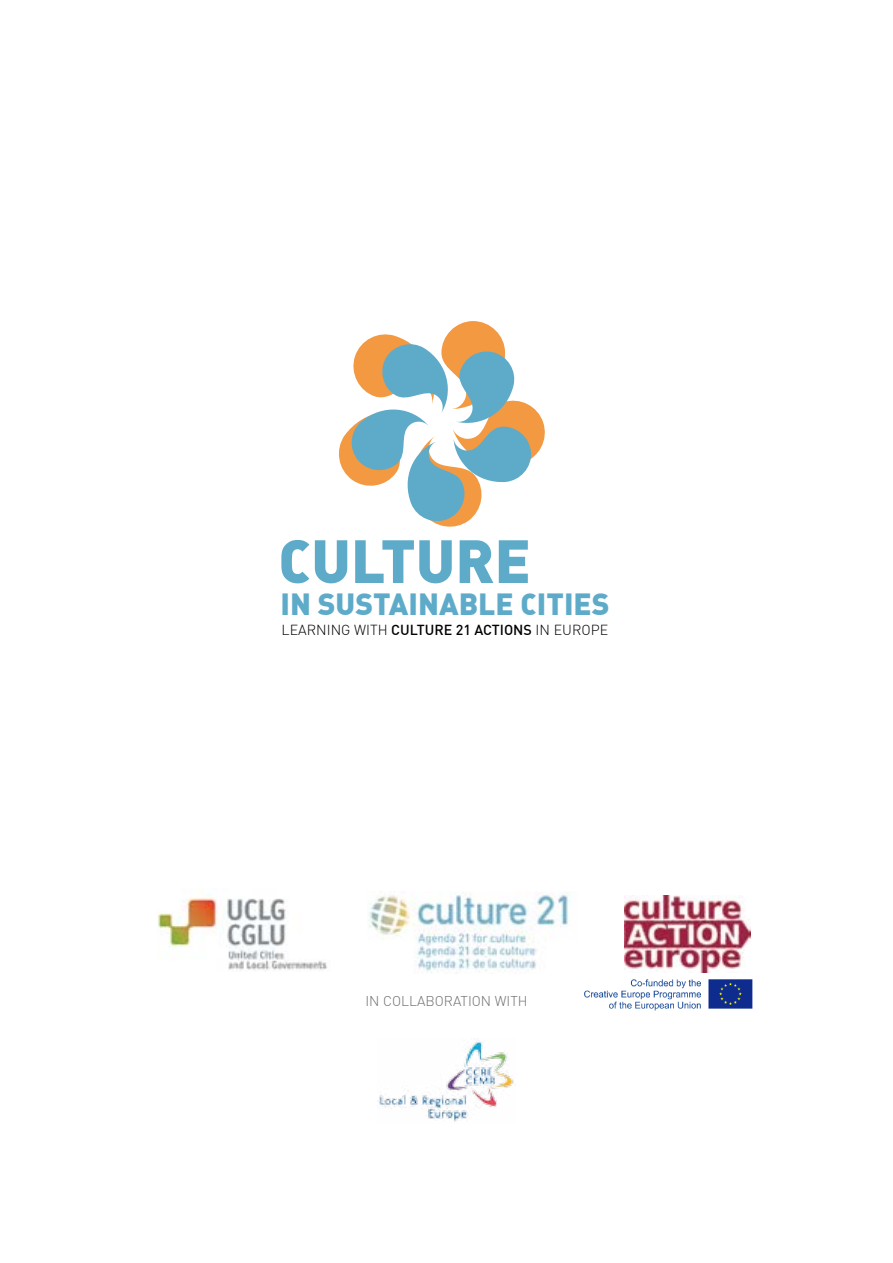
<style>
.page{position:relative;width:893px;height:1263px;background:#fff}
.page>*{position:absolute;margin:0;border:0;box-sizing:border-box;transform-origin:0 0}
.t1{font:60px "DIN Black Alternate";color:#5eabc9}
.t2{font:30px "DIN Black Alternate";color:#5eabc9}
.t3{font:300 14.25px "DIN";color:#000}
.t4{font:300 13.95px "DIN";color:#6d6e71}
.s1{font-weight:500}
</style>
<div class="page">
<svg style="left:339px;top:321px;width:206px;height:206px"></svg>
<img style="left:624px;top:895px;width:126px;height:77px">
<img style="left:157px;top:891px;width:171px;height:80px">
<img style="left:368px;top:892px;width:203px;height:80px">
<img style="left:379px;top:1038px;width:137px;height:84px">
<img style="left:584px;top:979px;width:169px;height:32px">
<p class="t1" style="left:278px;top:521px;width:254px">CULTURE</p>
<p class="t2" style="left:281px;top:584px;width:331px">IN SUSTAINABLE CITIES</p>
<p class="t3" style="left:282px;top:621px;width:328px">LEARNING WITH <span class="s1">CULTURE 21 ACTIONS</span> IN EUROPE</p>
<p class="t4" style="left:365px;top:992px;width:164px">IN COLLABORATION WITH</p>
</div>
